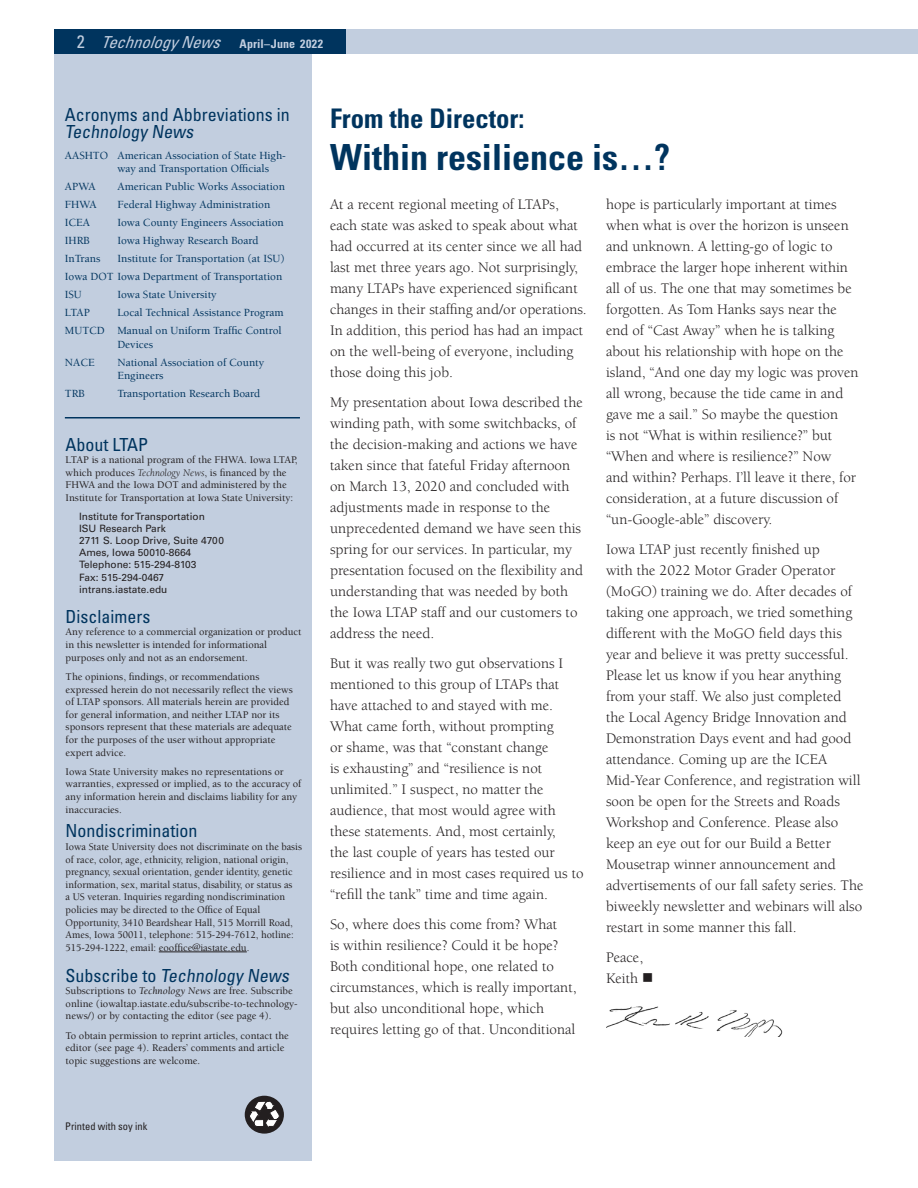
<style>
.page{position:relative;width:918px;height:1188px;background:#fff}
.page>*{position:absolute;margin:0;border:0;box-sizing:border-box;transform-origin:0 0}
.Headline{font:700 condensed 36px "Univers LT Std";color:#00345e}
.Headline-2{font:700 condensed 27px "Univers LT Std";color:#00345e}
.Subhead_2{font:condensed 18px/16.5px "Univers LT Std";color:#00345e}
.t1{font:italic condensed 16.5px "Univers LT Std";letter-spacing:.005em;color:#c2cedf}
.Body_text{font:15px/21px "Berkeley Std";color:#231f20}
.t2{font:500 11.25px/13.5px "Berkeley Std";color:#00345e}
.masthead_text{font:500 10.5px/12.6px "Berkeley Std";color:#231f20}
.t3{font:condensed 10.5px "Univers LT Std";color:#231f20}
.t4{font:10.2px/12.1px "Univers LT Std";color:#231f20}
.s1{font-style:normal;font-size:18px}
.s2{font-weight:700;font-style:normal;font-size:12px}
.s3{font-weight:400;font-style:italic}
</style>
<div class="page">
<div style="left:304px;top:30px;width:614px;height:24px;background:#c2cedf"></div>
<div style="left:54px;top:30px;width:292px;height:24px;background:#00345e"></div>
<div style="left:54px;top:54px;width:258px;height:1107px;background:#c2cedf"></div>
<hr style="left:65px;top:417px;width:235px;height:2px;background:#00345e">
<hr style="left:159px;top:952px;width:88px;height:1px;background:#231f20">
<div style="left:245px;top:1096px;width:39px;height:38px;background:#231f20;border-radius:50%"></div>
<svg style="left:248px;top:1101px;width:32px;height:29px"></svg>
<img style="left:606px;top:1006px;width:177px;height:30px">
<p class="t1" style="left:77px;top:31px;width:248px"><span class="s1">2</span> Technology News <span class="s2">April–June 2022</span></p>
<p class="Subhead_2" style="left:65px;top:107px;width:226px">Acronyms and Abbreviations in<br>Technology News</p>
<p class="t2" style="left:117px;top:149px;width:170px;text-indent:-52px">AASHTO American Association of State High&shy;way and Transportation Officials</p>
<p class="t2" style="left:65px;top:180px;width:32px">APWA</p>
<p class="t2" style="left:117px;top:180px;width:169px">American Public Works Association</p>
<p class="t2" style="left:65px;top:198px;width:33px">FHWA</p>
<p class="t2" style="left:117px;top:198px;width:154px">Federal Highway Administration</p>
<p class="t2" style="left:65px;top:216px;width:27px">ICEA</p>
<p class="t2" style="left:117px;top:216px;width:168px">Iowa County Engineers Association</p>
<p class="t2" style="left:65px;top:234px;width:26px">IHRB</p>
<p class="t2" style="left:117px;top:234px;width:143px">Iowa Highway Research Board</p>
<p class="t2" style="left:65px;top:252px;width:37px">InTrans</p>
<p class="t2" style="left:117px;top:252px;width:169px">Institute for Transportation (at ISU)</p>
<p class="t2" style="left:65px;top:270px;width:219px">Iowa DOT Iowa Department of Transportation</p>
<p class="t2" style="left:65px;top:288px;width:19px">ISU</p>
<p class="t2" style="left:117px;top:288px;width:101px">Iowa State University</p>
<p class="t2" style="left:65px;top:306px;width:27px">LTAP</p>
<p class="t2" style="left:117px;top:306px;width:168px">Local Technical Assistance Program</p>
<p class="t2" style="left:117px;top:324px;width:166px;text-indent:-52px">MUTCD Manual on Uniform Traffic Control<br>Devices</p>
<p class="t2" style="left:65px;top:356px;width:32px">NACE</p>
<p class="t2" style="left:117px;top:356px;width:148px">National Association of County<br>Engineers</p>
<p class="t2" style="left:65px;top:387px;width:21px">TRB</p>
<p class="t2" style="left:117px;top:387px;width:144px">Transportation Research Board</p>
<h3 class="Subhead_2" style="left:66px;top:436px;width:84px">About LTAP</h3>
<p class="masthead_text" style="left:66px;top:454px;width:234px">LTAP is a national program of the FHWA. Iowa LTAP, which produces <span class="s3">Technology News</span>, is financed by the FHWA and the Iowa DOT and administered by the Institute for Transportation at Iowa State University:</p>
<p class="t4" style="left:79px;top:510px;width:146px">Institute for Transportation<br>ISU Research Park<br>2711 S. Loop Drive, Suite 4700<br>Ames, Iowa 50010-8664<br>Telephone: 515-294-8103<br>Fax: 515-294-0467 intrans.iastate.edu</p>
<p class="Subhead_2" style="left:66px;top:608px;width:86px">Disclaimers</p>
<p class="masthead_text" style="left:66px;top:626px;width:237px">Any reference to a commercial organization or product in this newsletter is intended for informational purposes only and not as an endorsement.</p>
<p class="masthead_text" style="left:66px;top:671px;width:229px">The opinions, findings, or recommendations expressed herein do not necessarily reflect the views of LTAP sponsors. All materials herein are provided for general information, and neither LTAP nor its sponsors represent that these materials are adequate for the purposes of the user without appropriate expert advice.</p>
<p class="masthead_text" style="left:66px;top:765px;width:237px">Iowa State University makes no representations or warranties, expressed or implied, as to the accuracy of any information herein and disclaims liability for any inaccuracies.</p>
<p class="Subhead_2" style="left:66px;top:823px;width:133px">Nondiscrimination</p>
<p class="masthead_text" style="left:66px;top:841px;width:238px">Iowa State University does not discriminate on the basis of race, color, age, ethnicity, religion, national origin, pregnancy, sexual orientation, gender identity, genetic information, sex, marital status, disability, or status as<br>a US veteran. Inquiries regarding nondiscrimination policies may be directed to the Office of Equal Opportunity, 3410 Beardshear Hall, 515 Morrill Road, Ames, Iowa 50011, telephone: 515-294-7612, hotline:<br>515-294-1222, email: eooffice@iastate.edu.</p>
<h3 class="Subhead_2" style="left:66px;top:967px;width:228px">S u b s c ri b e to Technology News</h3>
<p class="masthead_text" style="left:66px;top:985px;width:234px">Subscriptions to <span class="s3">Technology News</span> are free. Subscribe online (iowaltap.iastate.edu/subscribe-to-technology&shy;news/) or by contacting the editor (see page 4).</p>
<p class="masthead_text" style="left:66px;top:1029px;width:225px">To obtain permission to reprint articles, contact the editor (see page 4). Readers’ comments and article topic suggestions are welcome.</p>
<p class="t3" style="left:65px;top:1120px;width:84px">Printed with soy ink</p>
<h1 class="Headline-2" style="left:330px;top:102px;width:196px">From the Director:</h1>
<h1 class="Headline" style="left:330px;top:135px;width:341px">Within resilience is…?</h1>
<p class="Body_text" style="left:330px;top:194px;width:258px">At a recent regional meeting of LTAPs, each state was asked to speak about what had occurred at its center since we all had last met three years ago. Not surprisingly, many LTAPs have experienced significant changes in their staffing and/or operations.<br>In addition, this period has had an impact on the well-being of everyone, including those doing this job.</p>
<p class="Body_text" style="left:330px;top:392px;width:255px">My presentation about Iowa described the winding path, with some switchbacks, of the decision-making and actions we have taken since that fateful Friday afternoon on March 13, 2020 and concluded with adjustments made in response to the unprecedented demand we have seen this spring for our services. In particular, my presentation focused on the flexibility and understanding that was needed by both the Iowa LTAP staff and our customers to address the need.</p>
<p class="Body_text" style="left:330px;top:653px;width:255px">But it was really two gut observations I mentioned to this group of LTAPs that have attached to and stayed with me.<br>What came forth, without prompting<br>or shame, was that “constant change<br>is exhausting” and “resilience is not unlimited.” I suspect, no matter the audience, that most would agree with these statements. And, most certainly,<br>the last couple of years has tested our resilience and in most cases required us to “refill the tank” time and time again.</p>
<p class="Body_text" style="left:330px;top:914px;width:248px">So, where does this come from? What<br>is within resilience? Could it be hope?<br>Both conditional hope, one related to circumstances, which is really important, but also unconditional hope, which requires letting go of that. Unconditional</p>
<p class="Body_text" style="left:606px;top:194px;width:254px">hope is particularly important at times when what is over the horizon is unseen and unknown. A letting-go of logic to embrace the larger hope inherent within all of us. The one that may sometimes be forgotten. As Tom Hanks says near the end of “Cast Away” when he is talking about his relationship with hope on the island, “And one day my logic was proven all wrong, because the tide came in and gave me a sail.” So maybe the question<br>is not “What is within resilience?” but “When and where is resilience?” Now<br>and within? Perhaps. I’ll leave it there, for consideration, at a future discussion of “un-Google-able” discovery.</p>
<p class="Body_text" style="left:606px;top:539px;width:259px">Iowa LTAP just recently finished up<br>with the 2022 Motor Grader Operator (MoGO) training we do. After decades of taking one approach, we tried something different with the MoGO field days this year and believe it was pretty successful.<br>Please let us know if you hear anything from your staff. We also just completed the Local Agency Bridge Innovation and Demonstration Days event and had good attendance. Coming up are the ICEA Mid-Year Conference, and registration will soon be open for the Streets and Roads Workshop and Conference. Please also keep an eye out for our Build a Better Mousetrap winner announcement and advertisements of our fall safety series. The biweekly newsletter and webinars will also restart in some manner this fall.</p>
<p class="Body_text" style="left:606px;top:947px;width:39px">Peace,</p>
<p class="Body_text" style="left:606px;top:968px;width:49px">Keith ■</p>
</div>
